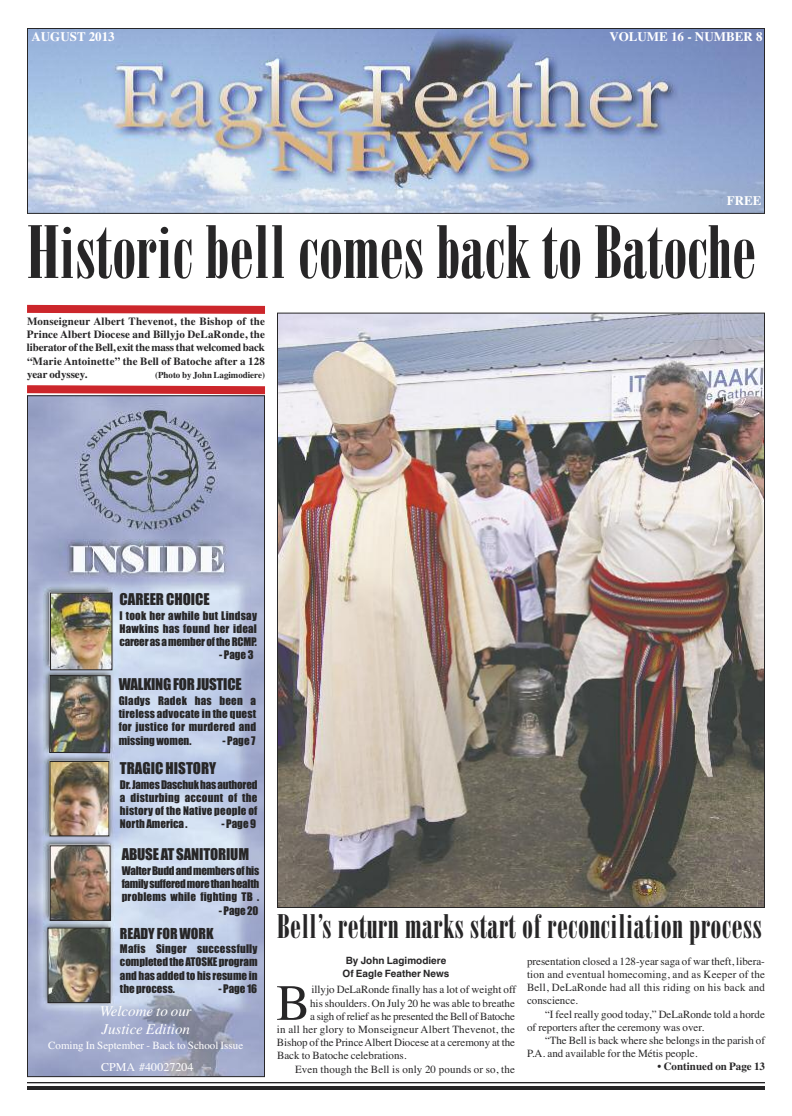
<style>
.page{position:relative;width:792px;height:1116px;background:#fff}
.page>*{position:absolute;margin:0;border:0;box-sizing:border-box;transform-origin:0 0}
.t1{font:73px "Bodoni Std Poster Compressed";color:#272627}
.t2{font:50.8px "Times";color:#272627}
.t3{font:33px "Bodoni Std Poster Compressed";letter-spacing:.015em;color:#272627}
.t4{font:15px "Impact";letter-spacing:-.01em;color:#272627}
.t5{font:italic 15px/18px "Times";color:#fff}
.t6{font:14px "Impact";color:#272627}
.t7{font:700 13px "Times";color:#fff}
.t8{font:12px "Times";color:#fff}
.t9{font:11px/13.2px "Times";color:#272627}
.t10{font:11px/13.2px "Impact";color:#272627;text-align:justify}
.t11{font:700 11px/13.2px "Times";letter-spacing:.01em;color:#272627;text-align:justify}
.t12{font:11px "Times";letter-spacing:.02em;color:#272627}
.t13{font:11px "Times";letter-spacing:-.02em;color:#272627}
.t14{font:11px "Times";color:#fff}
.t15{font:700 10px/12.8px "Helvetica";color:#272627;text-align:center}
.t16{font:700 9px "Times";letter-spacing:-.005em;color:#272627}
</style>
<div class="page">
<img style="left:29px;top:30px;width:734px;height:182px">
<div style="left:27px;top:28px;width:738px;height:186px;border:1px solid #272627"></div>
<hr style="left:27px;top:1082px;width:738px;height:1px;background:#272627">
<hr style="left:27px;top:1086px;width:738px;height:4px;background:#272627">
<img style="left:29px;top:398px;width:234px;height:677px">
<img style="left:52px;top:594px;width:58px;height:74px">
<div style="left:50px;top:592px;width:62px;height:78px;border:1px solid #272627"></div>
<img style="left:49px;top:674px;width:62px;height:80px">
<img style="left:51px;top:763px;width:56px;height:71px">
<div style="left:49px;top:761px;width:60px;height:75px;border:1px solid #272627"></div>
<img style="left:52px;top:847px;width:57px;height:72px">
<div style="left:50px;top:845px;width:61px;height:76px;border:1px solid #272627"></div>
<img style="left:50px;top:930px;width:58px;height:71px">
<div style="left:48px;top:928px;width:62px;height:75px;border:1px solid #272627"></div>
<img style="left:279px;top:315px;width:484px;height:591px">
<svg style="left:27px;top:304px;width:238px;height:10px;background:#d65155"></svg>
<svg style="left:27px;top:385px;width:238px;height:13px;background:#c05b63"></svg>
<p class="t7" style="left:32px;top:29px;width:85px">AUGUST 2013</p>
<p class="t7" style="left:610px;top:29px;width:154px">VOLUME 16 - NUMBER 8</p>
<p class="t7" style="left:727px;top:193px;width:36px">FREE</p>
<h1 class="t1" style="left:27px;top:225px;width:731px">Historic bell comes back to Batoche</h1>
<p class="t11" style="left:27px;top:315px;width:240px">Monseigneur Albert Thevenot, the Bishop of the Prince Albert Diocese and Billyjo DeLaRonde, the liberator of the Bell, exit the mass that welcomed back “Marie Antoinette” the Bell of Batoche after a 128 year odyssey.</p>
<p class="t16" style="left:155px;top:369px;width:111px">(Photo by John Lagimodiere)</p>
<h3 class="t4" style="left:120px;top:591px;width:92px">CAREER CHOICE</h3>
<p class="t10" style="left:119px;top:609px;width:139px">I took her awhile but Lindsay Hawkins has found her ideal careerasamemberoftheRCMP.</p>
<p class="t10" style="left:219px;top:649px;width:36px">- Page 3</p>
<h3 class="t4" style="left:119px;top:676px;width:124px">WALKINGFORJUSTICE</h3>
<p class="t10" style="left:119px;top:695px;width:139px">Gladys Radek has been a tireless advocate in the quest for justice for murdered and missingwomen.</p>
<p class="t10" style="left:222px;top:734px;width:35px">- Page 7</p>
<h3 class="t4" style="left:120px;top:760px;width:98px">TRAGIC HISTORY</h3>
<p class="t10" style="left:120px;top:778px;width:139px">Dr.JamesDaschukhasauthored a disturbing account of the history of the Native people of North America .</p>
<p class="t10" style="left:221px;top:818px;width:36px">- Page 9</p>
<h3 class="t4" style="left:122px;top:846px;width:129px">ABUSEATSANITORIUM</h3>
<p class="t10" style="left:122px;top:865px;width:139px">WalterBuddandmembersofhis familysufferedmorethanhealth problems while fighting TB .</p>
<p class="t10" style="left:219px;top:904px;width:41px">- Page 20</p>
<p class="t6" style="left:120px;top:926px;width:95px">READY FOR WORK</p>
<p class="t10" style="left:120px;top:943px;width:139px">Mafis Singer successfully completedtheATOSKEprogram and has added to his resume in the process.</p>
<p class="t10" style="left:218px;top:982px;width:40px">- Page 16</p>
<h3 class="t5" style="left:100px;top:1001px;width:94px">Welcome to our<br>Justice Edition</h3>
<p class="t14" style="left:48px;top:1038px;width:197px">Coming In September - Back to School Issue</p>
<p class="t8" style="left:101px;top:1060px;width:94px">CPMA #40027204</p>
<h3 class="t3" style="left:277px;top:914px;width:486px">Bell’s return marks start of reconciliation process</h3>
<p class="t15" style="left:343px;top:954px;width:108px">By John Lagimodiere<br>Of Eagle Feather News</p>
<h2 class="t2" style="left:276px;top:973px;width:35px">B</h2>
<p class="t9" style="left:311px;top:983px;width:206px">illyjo DeLaRonde finally has a lot of weight off</p>
<p class="t9" style="left:527px;top:954px;width:240px;text-align:justify">presentation closed a 128-year saga of war theft, libera&shy;tion and eventual homecoming, and as Keeper of the Bell, DeLaRonde had all this riding on his back and conscience.</p>
<p class="t9" style="left:527px;top:1007px;width:240px;text-indent:18px">“I feel really good today,” DeLaRonde told a horde of reporters after the ceremony was over.</p>
<p class="t9" style="left:527px;top:1034px;width:240px;text-indent:18px">“The Bell is back where she belongs in the parish of<br>P.A. and available for the Métis people.</p>
<p class="t11" style="left:658px;top:1060px;width:109px">• Continued on Page 13</p>
<p class="t9" style="left:310px;top:996px;width:206px">his shoulders. On July 20 he was able to breathe</p>
<p class="t13" style="left:310px;top:1010px;width:206px">a sigh of relief as he presented the Bell of Batoche</p>
<p class="t12" style="left:277px;top:1023px;width:240px">in all her glory to Monseigneur Albert Thevenot, the</p>
<p class="t9" style="left:277px;top:1036px;width:240px">Bishop of the PrinceAlbert Diocese at a ceremony at the</p>
<p class="t9" style="left:277px;top:1049px;width:131px">Back to Batoche celebrations.</p>
<p class="t9" style="left:295px;top:1062px;width:222px">Even though the Bell is only 20 pounds or so, the</p>
</div>
